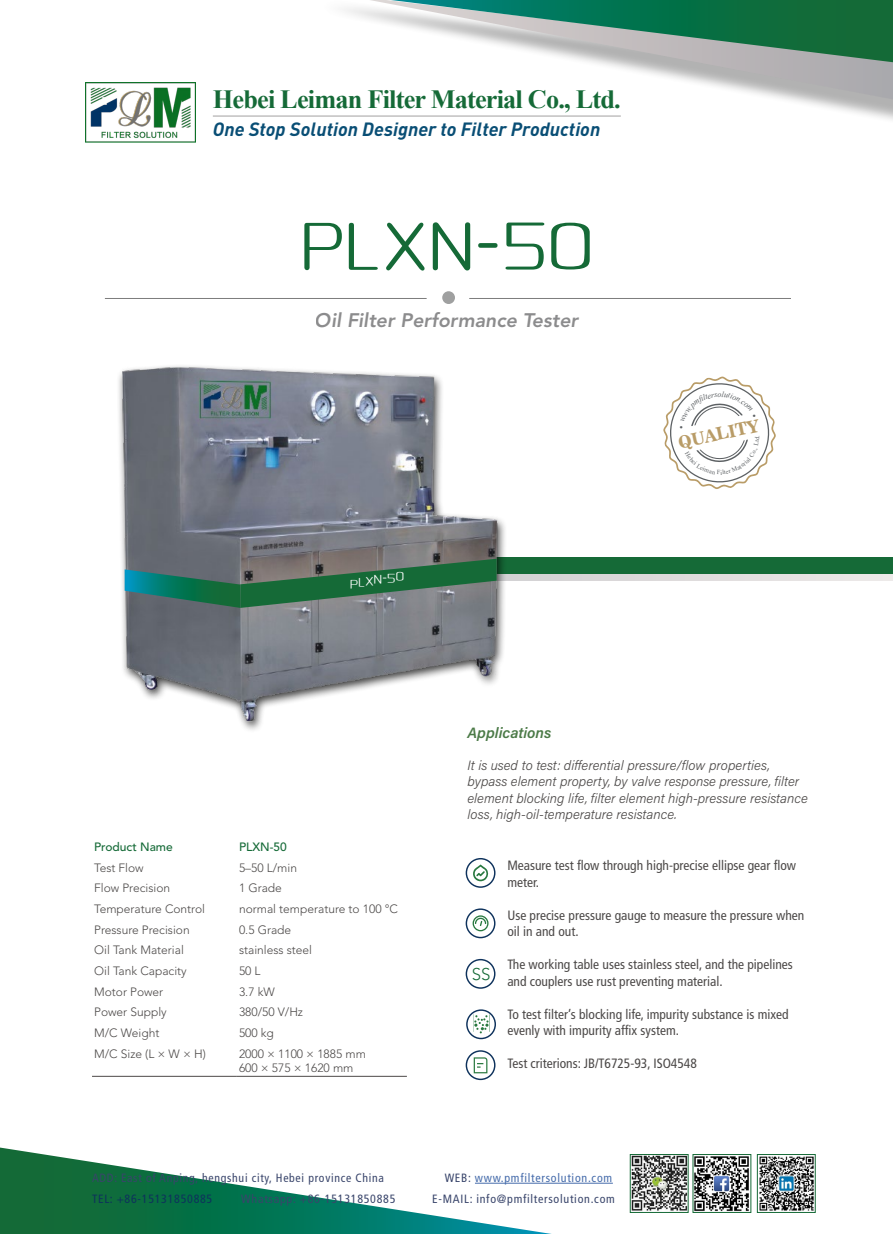
<style>
.page{position:relative;width:893px;height:1234px;background:#fff}
.page>*{position:absolute;margin:0;border:0;box-sizing:border-box;transform-origin:0 0}
.t1{font:57px "Dream Font Xiaoyu GB Light";color:#156a37}
.t2{font:700 26.25px "Times New Roman";letter-spacing:-.03em;color:#156a37}
.t3{font:italic 800 19.5px "Avenir LT Std";color:#3f3f41}
.t4{font:italic 700 18.9px "DIN";color:#094e75}
.t5{font:17.1px "News 706 BT Bold C";color:#b99c67}
.t6{font:300 16.8px "Avenir LT Std";color:#156a37}
.t7{font:15px "Acumin Variable Concept";letter-spacing:.035em;color:#4b7a47}
.t8{font:condensed 13.5px/16.5px "Frutiger";color:#4c4948}
.t9{font:13.5px/16.5px "Acumin Variable Concept";letter-spacing:.005em;color:#4c4948}
.t10{font:300 12px/14.4px "Avenir LT Std";color:#4c4948}
.t11{font:condensed 12px "Frutiger";letter-spacing:.06em;color:#39456b}
.t12{font:condensed 12px "Frutiger";letter-spacing:.06em;color:#466cab}
.t13{font:condensed 12px "Frutiger";letter-spacing:.06em;color:#0e325c}
.t14{font:500 12px "Avenir LT Std";color:#156a37}
.t15{font:10.5px "Dream Font Xiaoyu GB Light";color:#fff}
.s1{color:#39456b}
</style>
<div class="page">
<img style="left:85px;top:83px;width:111px;height:60px">
<hr style="left:213px;top:116px;width:408px;height:1px;background:#4c4948">
<div style="left:318px;top:0;width:575px;height:132px;background:#000;opacity:.75"></div>
<svg style="left:341px;top:64px;width:552px;height:47px"></svg>
<svg style="left:0;top:1147px;width:568px;height:86px"></svg>
<svg style="left:318px;top:0;width:575px;height:64px"></svg>
<img style="left:759px;top:1156px;width:54px;height:54px">
<div style="left:757px;top:1154px;width:58px;height:58px;border:1px solid #156a37"></div>
<img style="left:695px;top:1156px;width:54px;height:54px">
<div style="left:693px;top:1154px;width:58px;height:58px;border:1px solid #156a37"></div>
<img style="left:632px;top:1156px;width:54px;height:54px">
<div style="left:630px;top:1154px;width:58px;height:58px;border:1px solid #156a37"></div>
<hr style="left:475px;top:1182px;width:138px;height:1px;background:#466cab">
<svg style="left:507px;top:573px;width:386px;height:8px;background:#c6cec8"></svg>
<div style="left:421px;top:557px;width:472px;height:16px;background:#156a37"></div>
<hr style="left:105px;top:298px;width:322px;height:1px;background:#000">
<hr style="left:469px;top:298px;width:322px;height:1px;background:#000">
<div style="left:442px;top:291px;width:13px;height:13px;background:#9fa0a0;border-radius:50%"></div>
<hr style="left:92px;top:1075px;width:145px;height:1px;background:#4c4948">
<hr style="left:237px;top:1075px;width:170px;height:1px;background:#4c4948">
<div style="left:116px;top:363px;width:391px;height:369px;background:#000;opacity:.75"></div>
<img style="left:116px;top:366px;width:381px;height:355px">
<svg style="left:125px;top:558px;width:372px;height:49px;background:#487361"></svg>
<div style="left:466px;top:1049px;width:29px;height:30px;border:1px solid #0e325c;border-radius:50%"></div>
<svg style="left:474px;top:1057px;width:13px;height:16px"></svg>
<div style="left:466px;top:908px;width:29px;height:30px;border:1px solid #0e325c;border-radius:50%"></div>
<svg style="left:473px;top:915px;width:15px;height:16px"></svg>
<div style="left:466px;top:857px;width:29px;height:30px;border:1px solid #0e325c;border-radius:50%"></div>
<svg style="left:473px;top:864px;width:15px;height:17px"></svg>
<div style="left:466px;top:958px;width:29px;height:30px;border:1px solid #0e325c;border-radius:50%"></div>
<div style="left:466px;top:1009px;width:30px;height:29px;border:1px solid #0e325c;border-radius:50%"></div>
<svg style="left:474px;top:1015px;width:14px;height:18px"></svg>
<svg style="left:663px;top:376px;width:113px;height:113px"></svg>
<h2 class="t2" style="left:213px;top:81px;width:409px">Hebei Leiman Filter Material Co., Ltd.</h2>
<h3 class="t4" style="left:213px;top:117px;width:389px">One Stop Solution Designer to Filter Production</h3>
<h1 class="t1" style="left:301px;top:213px;width:294px">PLXN-50</h1>
<h3 class="t3" style="left:315px;top:309px;width:265px">Oil Filter Performance Tester</h3>
<p class="t15" style="left:350px;top:573px;width:55px">PLXN-50</p>
<p class="t5" style="left:676px;top:432px;width:84px;rotate:-12deg">QUALITY</p>
<p class="t14" style="left:94px;top:839px;width:80px">Product Name</p>
<p class="t14" style="left:239px;top:839px;width:49px">PLXN-50</p>
<p class="t10" style="left:94px;top:860px;width:51px">Test Flow</p>
<p class="t10" style="left:239px;top:860px;width:60px">5–50 L/min</p>
<p class="t10" style="left:94px;top:880px;width:78px">Flow Precision</p>
<p class="t10" style="left:239px;top:880px;width:44px">1 Grade</p>
<p class="t10" style="left:94px;top:901px;width:112px">Temperature Control</p>
<p class="t10" style="left:239px;top:901px;width:160px">normal temperature to 100 °C</p>
<p class="t10" style="left:94px;top:922px;width:97px">Pressure Precision</p>
<p class="t10" style="left:239px;top:922px;width:54px">0.5 Grade</p>
<p class="t10" style="left:94px;top:942px;width:91px">Oil Tank Material</p>
<p class="t10" style="left:239px;top:942px;width:75px">stainless steel</p>
<p class="t10" style="left:94px;top:963px;width:94px">Oil Tank Capacity</p>
<p class="t10" style="left:239px;top:963px;width:23px">50 L</p>
<p class="t10" style="left:94px;top:984px;width:71px">Motor Power</p>
<p class="t10" style="left:239px;top:984px;width:37px">3.7 kW</p>
<p class="t10" style="left:94px;top:1004px;width:74px">Power Supply</p>
<p class="t10" style="left:239px;top:1004px;width:66px">380/50 V/Hz</p>
<p class="t10" style="left:94px;top:1025px;width:67px">M/C Weight</p>
<p class="t10" style="left:239px;top:1025px;width:36px">500 kg</p>
<p class="t10" style="left:94px;top:1046px;width:113px">M/C Size (L × W × H)</p>
<p class="t10" style="left:239px;top:1046px;width:128px">2000 × 1100 × 1885 mm<br>600 × 575 × 1620 mm</p>
<p class="t7" style="left:467px;top:722px;width:85px">Applications</p>
<p class="t9" style="left:467px;top:756px;width:342px">It is used to test: differential pressure/flow properties, bypass element property, by valve response pressure, filter element blocking life, filter element high-pressure resistance loss, high-oil-temperature resistance.</p>
<p class="t6" style="left:472px;top:964px;width:20px">SS</p>
<p class="t8" style="left:507px;top:857px;width:290px">Measure test flow through high-precise ellipse gear flow meter.</p>
<p class="t8" style="left:507px;top:906px;width:299px">Use precise pressure gauge to measure the pressure when oil in and out.</p>
<p class="t8" style="left:507px;top:956px;width:287px">The working table uses stainless steel, and the pipelines and couplers use rust preventing material.</p>
<p class="t8" style="left:507px;top:1005px;width:283px">To test filter’s blocking life, impurity substance is mixed evenly with impurity affix system.</p>
<p class="t8" style="left:507px;top:1055px;width:191px">Test criterions: JB/T6725-93, ISO4548</p>
<p class="t11" style="left:92px;top:1170px;width:293px">ADD: East of Anping, hengshui city, Hebei province China</p>
<p class="t12" style="left:445px;top:1170px;width:169px"><span class="s1">WEB:</span> www.pmfiltersolution.com</p>
<p class="t13" style="left:92px;top:1191px;width:122px">TEL: +86-15131850885</p>
<p class="t11" style="left:241px;top:1191px;width:156px">Whatsapp: +86-15131850885</p>
<p class="t11" style="left:432px;top:1191px;width:184px">E-MAIL: info@pmfiltersolution.com</p>
</div>
